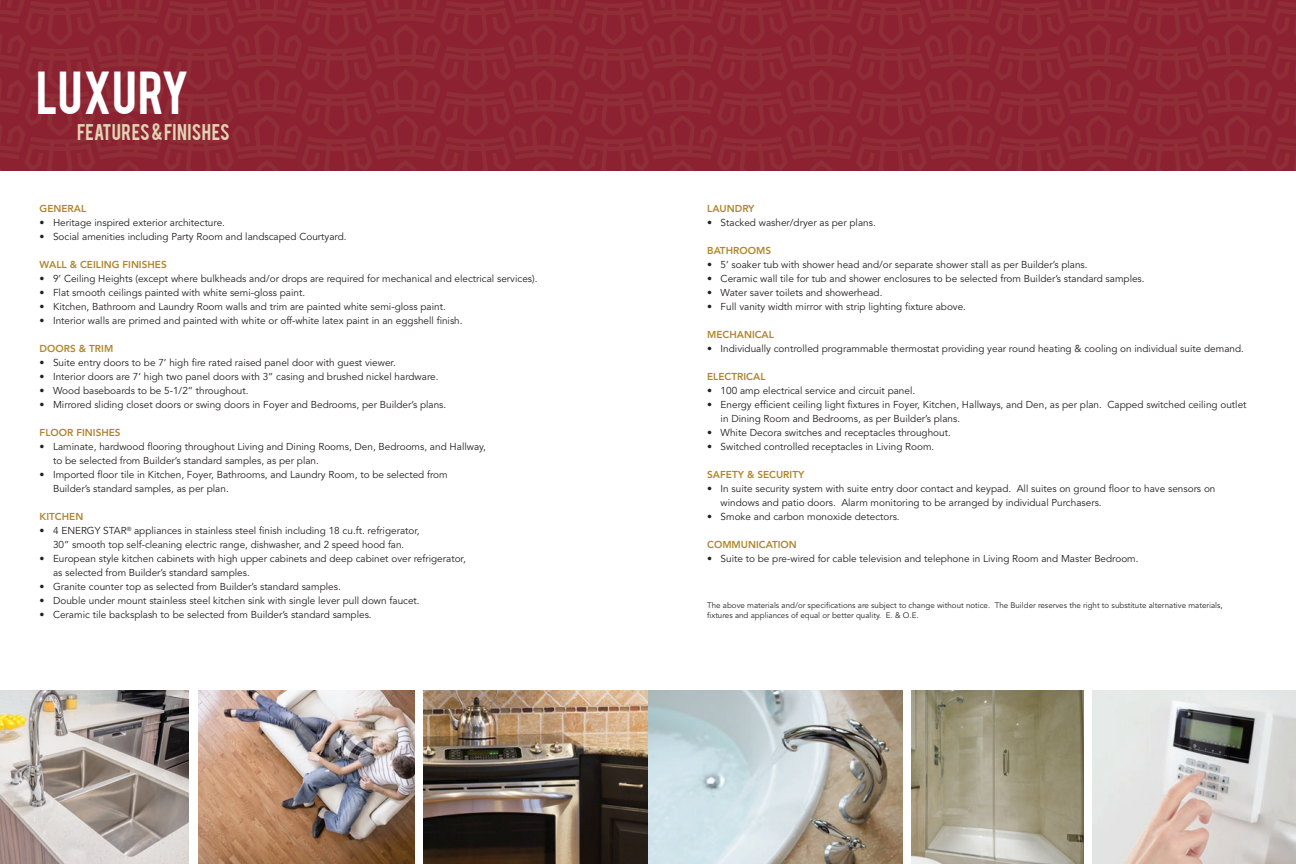
<style>
.page{position:relative;width:1296px;height:864px;background:#fff}
.page>*{position:absolute;margin:0;border:0;box-sizing:border-box;transform-origin:0 0}
.t1{font:47.7px "Bebas";letter-spacing:.02em;color:#fff}
.t2{font:17.9px "Bebas";letter-spacing:.015em;color:#e3d2b3}
.t3{font:10px/14px "Avenir";color:#231f20}
.t4{font:800 10px "Avenir";color:#ae872d}
.t5{font:8px/10px "Avenir";color:#231f20}
</style>
<div class="page">
<svg style="left:0;top:0;width:1296px;height:171px;background:#8c2533"></svg>
<img style="left:912px;top:691px;width:172px;height:173px">
<img style="left:1093px;top:691px;width:203px;height:173px">
<img style="left:423px;top:691px;width:480px;height:173px">
<img style="left:198px;top:691px;width:216px;height:173px">
<img style="left:0;top:691px;width:189px;height:173px">
<h1 class="t1" style="left:36px;top:58px;width:155px">LUXURy</h1>
<h2 class="t2" style="left:77px;top:119px;width:154px">FEATURES &amp; FINISHES</h2>
<p class="t4" style="left:40px;top:203px;width:48px">GENERAL</p>
<p class="t3" style="left:40px;top:216px;width:187px">• Heritage inspired exterior architecture.</p>
<p class="t3" style="left:40px;top:230px;width:308px">• Social amenities including Party Room and landscaped Courtyard.</p>
<p class="t4" style="left:40px;top:259px;width:129px">WALL &amp; CEILING FINISHES</p>
<p class="t3" style="left:40px;top:272px;width:499px">• 9’ Ceiling Heights (except where bulkheads and/or drops are required for mechanical and electrical services).</p>
<p class="t3" style="left:40px;top:286px;width:267px">• Flat smooth ceilings painted with white semi-gloss paint.</p>
<p class="t3" style="left:40px;top:300px;width:408px">• Kitchen, Bathroom and Laundry Room walls and trim are painted white semi-gloss paint.</p>
<p class="t3" style="left:40px;top:314px;width:425px">• Interior walls are primed and painted with white or off-white latex paint in an eggshell finish.</p>
<p class="t4" style="left:40px;top:343px;width:75px">DOORS &amp; TRIM</p>
<p class="t3" style="left:40px;top:356px;width:358px">• Suite entry doors to be 7’ high fire rated raised panel door with guest viewer.</p>
<p class="t3" style="left:40px;top:370px;width:400px">• Interior doors are 7’ high two panel doors with 3” casing and brushed nickel hardware.</p>
<p class="t3" style="left:40px;top:384px;width:211px">• Wood baseboards to be 5-1/2” throughout.</p>
<p class="t3" style="left:40px;top:398px;width:408px">• Mirrored sliding closet doors or swing doors in Foyer and Bedrooms, per Builder’s plans.</p>
<p class="t4" style="left:40px;top:427px;width:83px">FLOOR FINISHES</p>
<p class="t3" style="left:53px;top:440px;width:434px;text-indent:-13px">• Laminate, hardwood flooring throughout Living and Dining Rooms, Den, Bedrooms, and Hallway, to be selected from Builder’s standard samples, as per plan.</p>
<p class="t3" style="left:53px;top:468px;width:396px;text-indent:-13px">• Imported floor tile in Kitchen, Foyer, Bathrooms, and Laundry Room, to be selected from<br>Builder’s standard samples, as per plan.</p>
<p class="t4" style="left:40px;top:511px;width:45px">KITCHEN</p>
<p class="t3" style="left:40px;top:524px;width:382px;text-align:center">• 4 ENERGY STAR<sup>®</sup> appliances in stainless steel finish including 18 cu.ft. refrigerator,<br>30” smooth top self-cleaning electric range, dishwasher, and 2 speed hood fan.</p>
<p class="t3" style="left:53px;top:552px;width:414px;text-indent:-13px">• European style kitchen cabinets with high upper cabinets and deep cabinet over refrigerator, as selected from Builder’s standard samples.</p>
<p class="t3" style="left:40px;top:580px;width:303px">• Granite counter top as selected from Builder’s standard samples.</p>
<p class="t3" style="left:40px;top:594px;width:382px">• Double under mount stainless steel kitchen sink with single lever pull down faucet.</p>
<p class="t3" style="left:40px;top:608px;width:334px">• Ceramic tile backsplash to be selected from Builder’s standard samples.</p>
<p class="t4" style="left:707px;top:203px;width:49px">LAUNDRY</p>
<p class="t3" style="left:707px;top:216px;width:170px">• Stacked washer/dryer as per plans.</p>
<p class="t4" style="left:707px;top:245px;width:65px">BATHROOMS</p>
<p class="t3" style="left:707px;top:258px;width:382px">• 5’ soaker tub with shower head and/or separate shower stall as per Builder’s plans.</p>
<p class="t3" style="left:707px;top:272px;width:439px">• Ceramic wall tile for tub and shower enclosures to be selected from Builder’s standard samples.</p>
<p class="t3" style="left:707px;top:286px;width:177px">• Water saver toilets and showerhead.</p>
<p class="t3" style="left:707px;top:300px;width:260px">• Full vanity width mirror with strip lighting fixture above.</p>
<p class="t4" style="left:707px;top:329px;width:68px">MECHANICAL</p>
<p class="t3" style="left:707px;top:342px;width:538px">• Individually controlled programmable thermostat providing year round heating &amp; cooling on individual suite demand.</p>
<p class="t4" style="left:707px;top:371px;width:60px">ELECTRICAL</p>
<p class="t3" style="left:707px;top:384px;width:210px">• 100 amp electrical service and circuit panel.</p>
<p class="t3" style="left:721px;top:398px;width:527px;text-indent:-13px">• Energy efficient ceiling light fixtures in Foyer, Kitchen, Hallways, and Den, as per plan. Capped switched ceiling outlet in Dining Room and Bedrooms, as per Builder’s plans.</p>
<p class="t3" style="left:707px;top:426px;width:245px">• White Decora switches and receptacles throughout.</p>
<p class="t3" style="left:707px;top:440px;width:229px">• Switched controlled receptacles in Living Room.</p>
<p class="t4" style="left:707px;top:469px;width:99px">SAFETY &amp; SECURITY</p>
<p class="t3" style="left:721px;top:482px;width:496px;text-indent:-13px">• In suite security system with suite entry door contact and keypad. All suites on ground floor to have sensors on windows and patio doors. Alarm monitoring to be arranged by individual Purchasers.</p>
<p class="t3" style="left:707px;top:510px;width:194px">• Smoke and carbon monoxide detectors.</p>
<p class="t4" style="left:707px;top:539px;width:91px">COMMUNICATION</p>
<p class="t3" style="left:707px;top:552px;width:433px">• Suite to be pre-wired for cable television and telephone in Living Room and Master Bedroom.</p>
<p class="t5" style="left:707px;top:600px;width:517px">The above materials and/or specifications are subject to change without notice. The Builder reserves the right to substitute alternative materials, fixtures and appliances of equal or better quality. E. &amp; O.E.</p>
</div>
